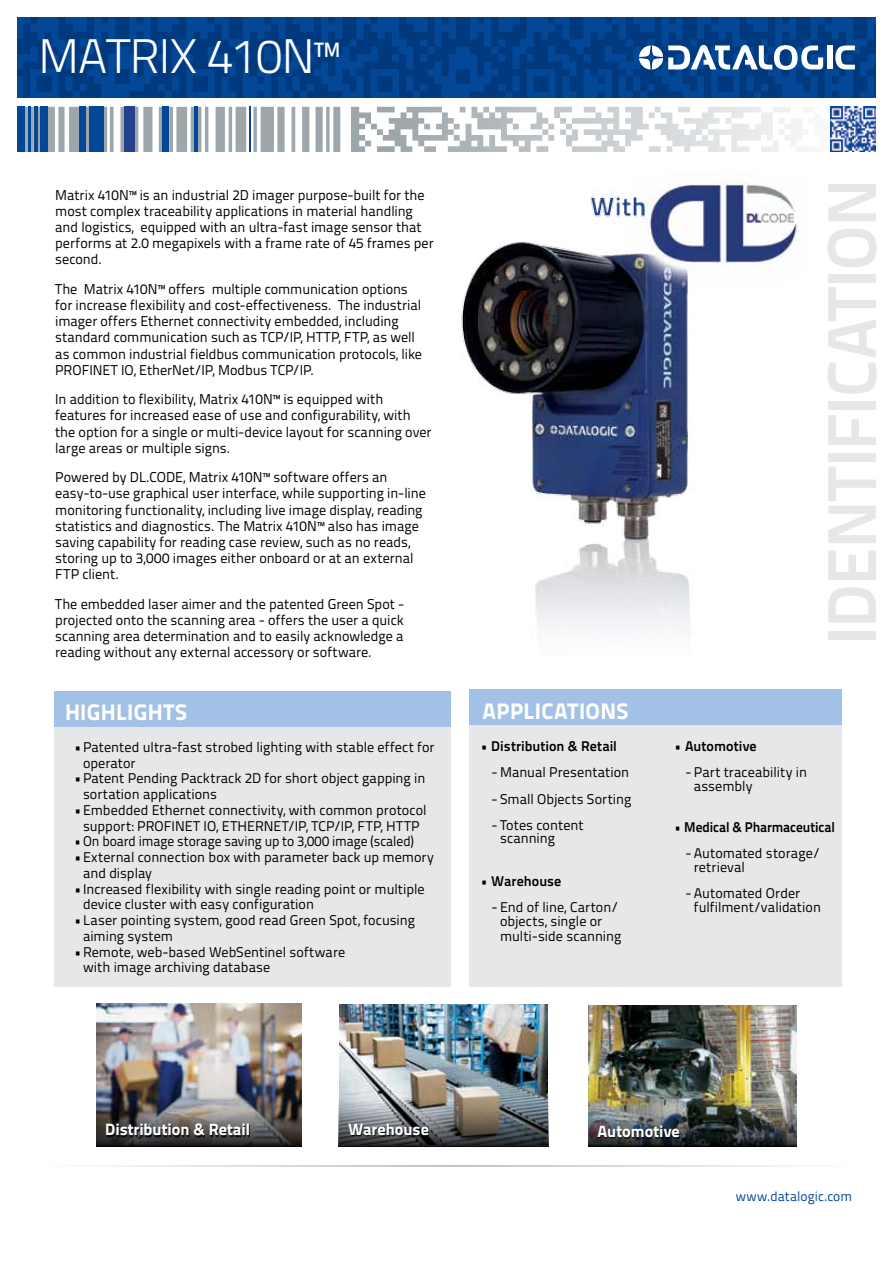
<style>
.page{position:relative;width:893px;height:1263px;background:#fff}
.page>*{position:absolute;margin:0;border:0;box-sizing:border-box;transform-origin:0 0}
.t1{font:700 69px "Titillium Text 22 L";letter-spacing:-.015em;color:#e6e7e8}
.t2{font:300 48.45px "Titillium Text 22 L";letter-spacing:-.02em;color:#fff}
.t3{font:800 22.5px "Titillium Text 22 L";letter-spacing:.015em;color:#fff}
.t4{font:800 16.35px "Titillium Text 22 L";color:#fff}
.t5{font:14.25px/16.2px "Titillium Text 22 L";color:#000}
.t6{font:14.1px/15.8px "Titillium Text 22 L";letter-spacing:.005em;color:#000}
.t7{font:14.1px "Titillium Text 22 L";letter-spacing:.005em;color:#000;scale:.96 1}
.t8{font:700 14.1px "Titillium Text 22 L";color:#000}
.t9{font:700 14.1px "Titillium Text 22 L";color:#000;scale:.96 1}
.t10{font:13.5px "Titillium Text 22 L";letter-spacing:.005em;color:#034797}
</style>
<div class="page">
<svg style="left:377px;top:107px;width:430px;height:45px"></svg>
<div style="left:17px;top:107px;width:7px;height:45px;background:#034797"></div>
<div style="left:41px;top:107px;width:7px;height:45px;background:#034797"></div>
<hr style="left:28px;top:107px;width:2px;height:45px;background:#034797">
<hr style="left:34px;top:107px;width:3px;height:45px;background:#034797">
<hr style="left:250px;top:107px;width:1px;height:45px;background:#034797">
<div style="left:162px;top:107px;width:7px;height:45px;background:#034797"></div>
<hr style="left:194px;top:107px;width:4px;height:45px;background:#034797">
<div style="left:79px;top:107px;width:7px;height:45px;background:#034797"></div>
<div style="left:90px;top:107px;width:14px;height:45px;background:#034797"></div>
<div style="left:124px;top:107px;width:11px;height:45px;background:#25408f"></div>
<svg style="left:830px;top:107px;width:1px;height:45px"></svg>
<img style="left:831px;top:107px;width:45px;height:45px">
<hr style="left:38px;top:1165px;width:817px;height:2px;background:#a7a9ac">
<svg style="left:17px;top:17px;width:859px;height:81px;background:#013f89"></svg>
<svg style="left:835px;top:46px;width:20px;height:23px"></svg>
<div style="left:827px;top:46px;width:5px;height:23px;background:#fff"></div>
<svg style="left:639px;top:45px;width:184px;height:25px"></svg>
<div style="left:54px;top:692px;width:397px;height:294px;background:#e6e7e8"></div>
<div style="left:54px;top:692px;width:397px;height:35px;background:#a1c1e6"></div>
<div style="left:470px;top:725px;width:372px;height:261px;background:#e6e7e8"></div>
<div style="left:470px;top:690px;width:372px;height:35px;background:#a1c1e6"></div>
<img style="left:461px;top:180px;width:337px;height:454px">
<img style="left:96px;top:1003px;width:206px;height:144px">
<div style="left:106px;top:1124px;width:144px;height:13px;background:#000;opacity:.85"></div>
<img style="left:588px;top:1006px;width:208px;height:141px">
<div style="left:598px;top:1126px;width:82px;height:13px;background:#000;opacity:.75"></div>
<img style="left:339px;top:1004px;width:209px;height:143px">
<div style="left:348px;top:1124px;width:82px;height:12px;background:#000;opacity:.75"></div>
<h2 class="t2" style="left:38px;top:20px;width:303px">MATRIX 410N™</h2>
<p class="t5" style="left:55px;top:186px;width:380px">Matrix 410N™ is an industrial 2D imager purpose-built for the most complex traceability applications in material handling and logistics, equipped with an ultra-fast image sensor that performs at 2.0 megapixels with a frame rate of 45 frames per second.</p>
<p class="t5" style="left:55px;top:280px;width:368px">The Matrix 410N™ offers multiple communication options for increase flexibility and cost-effectiveness. The industrial imager offers Ethernet connectivity embedded, including standard communication such as TCP/IP, HTTP, FTP, as well as common industrial fieldbus communication protocols, like PROFINET IO, EtherNet/IP, Modbus TCP/IP.</p>
<p class="t5" style="left:55px;top:390px;width:378px">In addition to flexibility, Matrix 410N™ is equipped with features for increased ease of use and configurability, with the option for a single or multi-device layout for scanning over large areas or multiple signs.</p>
<p class="t5" style="left:55px;top:468px;width:372px">Powered by DL.CODE, Matrix 410N™ software offers an easy-to-use graphical user interface, while supporting in-line monitoring functionality, including live image display, reading statistics and diagnostics. The Matrix 410N™ also has image saving capability for reading case review, such as no reads, storing up to 3,000 images either onboard or at an external FTP client.</p>
<p class="t5" style="left:55px;top:595px;width:351px;text-align:justify">The embedded laser aimer and the patented Green Spot - projected onto the scanning area - offers the user a quick scanning area determination and to easily acknowledge a reading without any external accessory or software.</p>
<h3 class="t3" style="left:65px;top:695px;width:124px">HIGHLIGHTS</h3>
<p class="t6" style="left:83px;top:738px;width:353px;text-indent:-9px">• Patented ultra-fast strobed lighting with stable effect for operator</p>
<p class="t6" style="left:83px;top:770px;width:344px;text-indent:-9px">• Patent Pending Packtrack 2D for short object gapping in sortation applications</p>
<p class="t6" style="left:74px;top:801px;width:354px;text-align:center">• Embedded Ethernet connectivity, with common protocol support: PROFINET IO, ETHERNET/IP, TCP/IP, FTP, HTTP</p>
<p class="t7" style="left:74px;top:831px;width:356px">• On board image storage saving up to 3,000 image (scaled)</p>
<p class="t6" style="left:83px;top:849px;width:352px;text-indent:-9px">• External connection box with parameter back up memory and display</p>
<p class="t6" style="left:83px;top:880px;width:343px;text-indent:-9px">• Increased flexibility with single reading point or multiple device cluster with easy configuration</p>
<p class="t6" style="left:83px;top:912px;width:334px;text-indent:-9px">• Laser pointing system, good read Green Spot, focusing aiming system</p>
<p class="t6" style="left:83px;top:943px;width:264px;text-indent:-9px">• Remote, web-based WebSentinel software with image archiving database</p>
<h3 class="t3" style="left:483px;top:693px;width:147px">APPLICATIONS</h3>
<p class="t8" style="left:480px;top:735px;width:138px">• Distribution &amp; Retail</p>
<p class="t6" style="left:492px;top:764px;width:139px">- Manual Presentation</p>
<p class="t6" style="left:492px;top:790px;width:141px">- Small Objects Sorting</p>
<p class="t6" style="left:500px;top:817px;width:85px;line-height:13.5px;text-indent:-9px">- Totes content scanning</p>
<p class="t8" style="left:480px;top:870px;width:82px">• Warehouse</p>
<p class="t6" style="left:492px;top:900px;width:128px;line-height:13.5px;text-align:center">- End of line, Carton/ objects, single or</p>
<p class="t6" style="left:500px;top:927px;width:123px">multi-side scanning</p>
<h1 class="t1" style="left:799px;top:645px;width:468px;rotate:-90deg">IDENTIFICATION</h1>
<p class="t8" style="left:674px;top:735px;width:84px">• Automotive</p>
<p class="t6" style="left:694px;top:765px;width:115px;line-height:13.5px;text-indent:-9px">- Part traceability in assembly</p>
<p class="t9" style="left:674px;top:816px;width:169px">• Medical &amp; Pharmaceutical</p>
<p class="t6" style="left:694px;top:846px;width:128px;line-height:13.5px;text-indent:-9px">- Automated storage/ retrieval</p>
<p class="t6" style="left:694px;top:886px;width:129px;line-height:13.5px;text-indent:-9px">- Automated Order fulfilment/validation</p>
<p class="t4" style="left:105px;top:1117px;width:146px">Distribution &amp; Retail</p>
<p class="t4" style="left:348px;top:1116px;width:82px">Warehouse</p>
<p class="t4" style="left:597px;top:1119px;width:84px">Automotive</p>
<p class="t10" style="left:736px;top:1186px;width:118px">www.datalogic.com</p>
</div>
